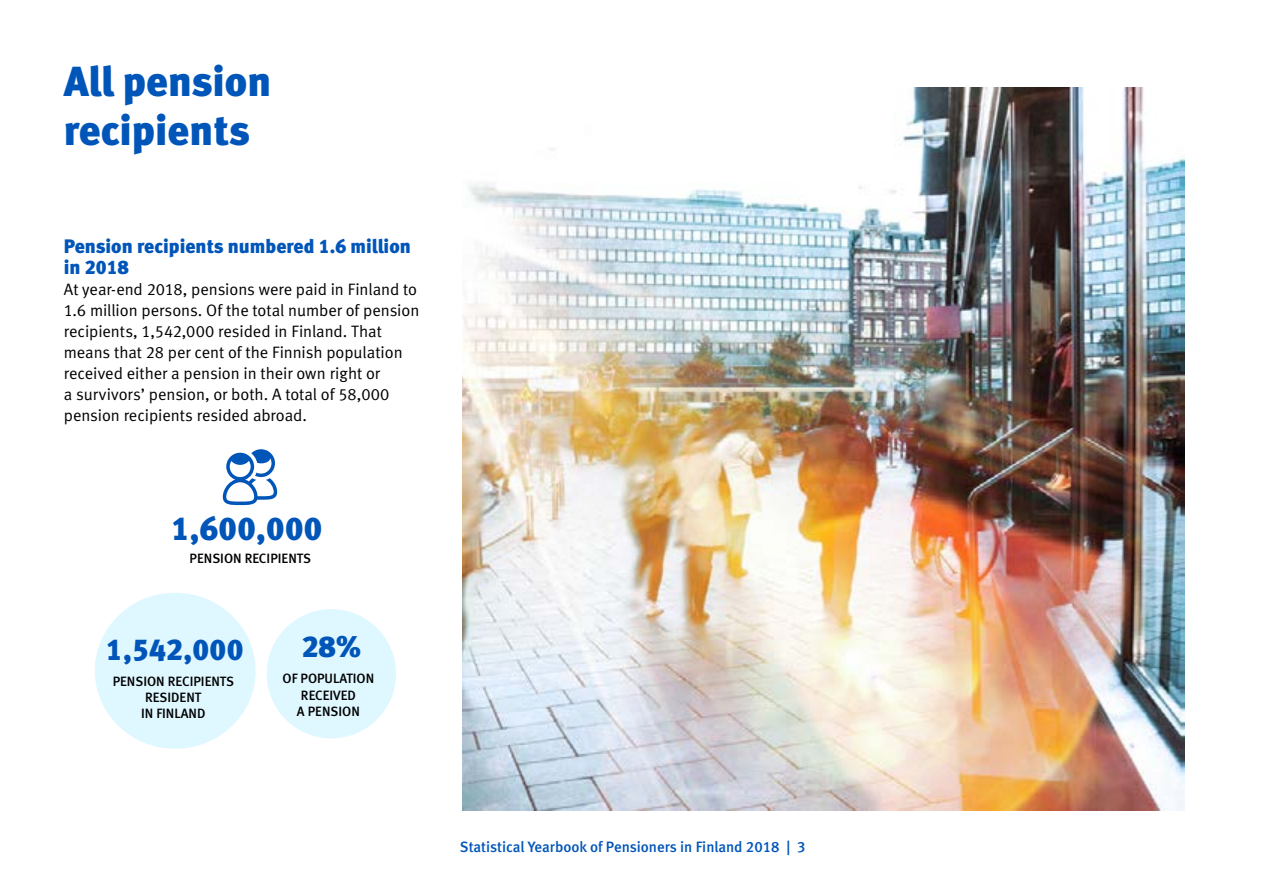
<style>
.page{position:relative;width:1263px;height:893px;background:#fff}
.page>*{position:absolute;margin:0;border:0;box-sizing:border-box;transform-origin:0 0}
._1_Otsikko{font:42px/49.5px "Meta Black LF";color:#0055b9}
.t1{font:33px "Meta Black LF";letter-spacing:.01em;color:#0055b9}
.t2{font:30px "Meta Black LF";letter-spacing:.01em;color:#0055b9}
._2__otsikko{font:19.5px/21px "Meta Black LF";color:#0055b9}
.Leipä{font:16.5px/21px "Meta Normal LF";letter-spacing:-.005em;color:#000}
.t3{font:15px "Meta Medium LF";color:#0055b9}
.t4{font:13.5px/16.2px "Meta Medium LF";color:#000;text-align:center}
</style>
<div class="page">
<svg style="left:223px;top:449px;width:54px;height:56px"></svg>
<div style="left:267px;top:609px;width:129px;height:129px;background:#dff8ff;border-radius:50%"></div>
<div style="left:95px;top:593px;width:161px;height:156px;background:#dff8ff;border-radius:50%"></div>
<img style="left:462px;top:88px;width:723px;height:723px">
<h1 class="_1_Otsikko" style="left:64px;top:56px;width:209px">All pension recipients</h1>
<h2 class="_2__otsikko" style="left:64px;top:236px;width:349px">Pension recipients numbered 1.6 million in 2018</h2>
<p class="Leipä" style="left:64px;top:279px;width:357px">At year-end 2018, pensions were paid in Finland to 1.6 million persons. Of the total number of pension recipients, 1,542,000 resided in Finland. That means that 28 per cent of the Finnish population received either a pension in their own right or<br>a survivors’ pension, or both. A total of 58,000 pension recipients resided abroad.</p>
<h2 class="t1" style="left:171px;top:509px;width:153px">1,600,000</h2>
<p class="t4" style="left:190px;top:550px;width:123px">PENSION RECIPIENTS</p>
<h3 class="t2" style="left:106px;top:631px;width:139px">1,542,000</h3>
<p class="t4" style="left:113px;top:673px;width:123px">PENSION RECIPIENTS<br>RESIDENT<br>IN FINLAND</p>
<h3 class="t2" style="left:302px;top:629px;width:61px">28%</h3>
<p class="t4" style="left:283px;top:670px;width:93px">OF POPULATION<br>RECEIVED<br>A PENSION</p>
<p class="t3" style="left:460px;top:838px;width:347px">Statistical Yearbook of Pensioners in Finland 2018 | 3</p>
</div>
